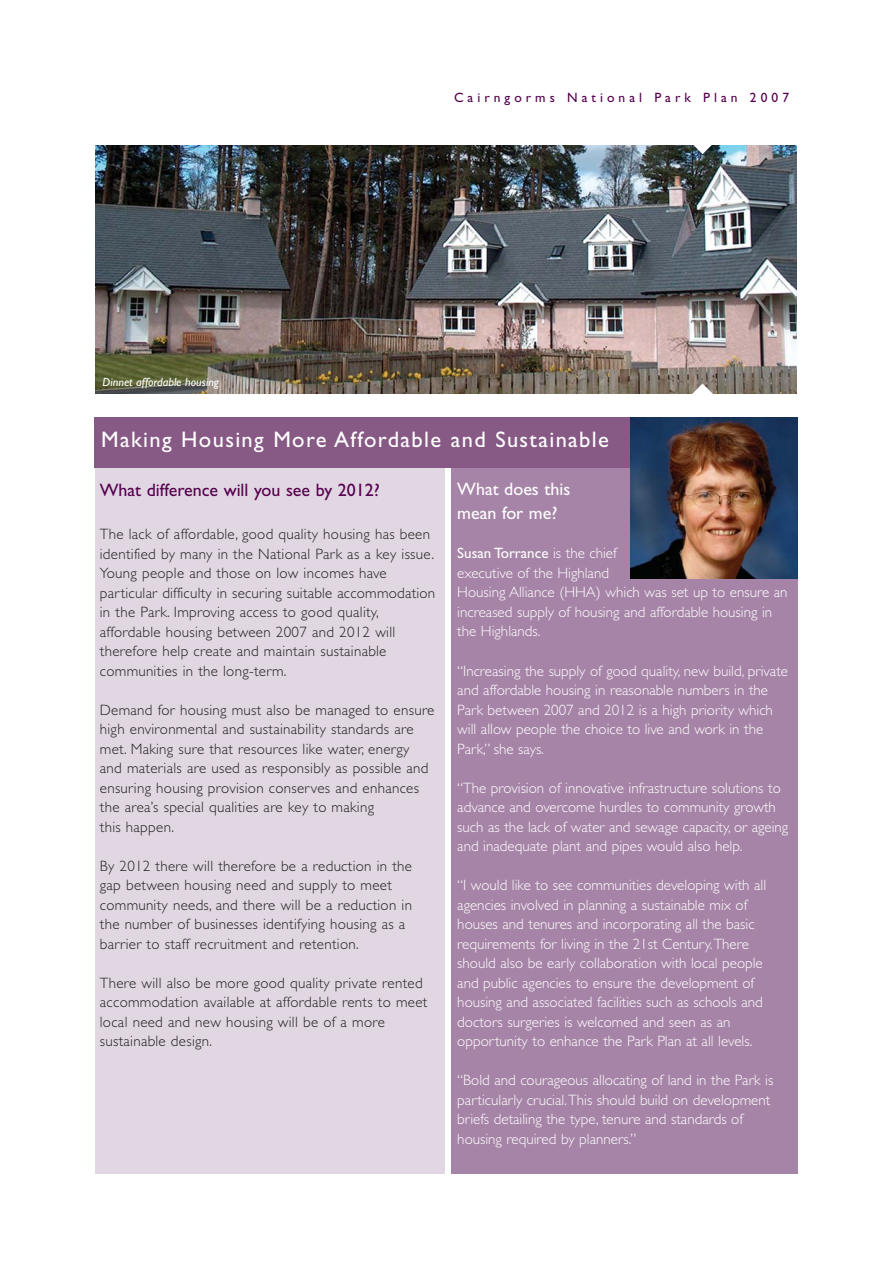
<style>
.page{position:relative;width:893px;height:1263px;background:#fff}
.page>*{position:absolute;margin:0;border:0;box-sizing:border-box;transform-origin:0 0}
.t1{font:22.5px "Gill Sans";letter-spacing:.06em;color:#fff}
.t2{font:18px "Gill Sans";color:#56004e}
.t3{font:18px/24px "Gill Sans";color:#fff}
.t4{font:300 15px/19.5px "Gill Sans";color:#fff}
.t5{font:300 15px/19.5px "Gill Sans";letter-spacing:.02em;color:#231f20}
.t6{font:13.5px "Gill Sans";letter-spacing:.3em;color:#56004e}
.t7{font:italic 12px "Gill Sans";color:#fff}
.s1{font-weight:400}
</style>
<div class="page">
<div style="left:95px;top:443px;width:349px;height:731px;background:#e1d7e3"></div>
<div style="left:451px;top:443px;width:346px;height:731px;background:#a684a7"></div>
<div style="left:95px;top:417px;width:702px;height:51px;background:#875985"></div>
<img style="left:96px;top:146px;width:701px;height:248px">
<svg style="left:691px;top:384px;width:23px;height:10px"></svg>
<img style="left:631px;top:417px;width:166px;height:161px">
<svg style="left:691px;top:145px;width:23px;height:9px"></svg>
<p class="t7" style="left:103px;top:377px;width:118px">Dinnet affordable housing</p>
<p class="t6" style="left:454px;top:93px;width:337px">Cairngorms National Park Plan 2007</p>
<h1 class="t1" style="left:101px;top:432px;width:509px">Making Housing More Affordable and Sustainable</h1>
<p class="t2" style="left:100px;top:483px;width:281px">What difference will you see by 2012?</p>
<p class="t5" style="left:100px;top:526px;width:337px">The lack of affordable, good quality housing has been identified by many in the National Park as a key issue.<br>Young people and those on low incomes have particular difficulty in securing suitable accommodation in the Park. Improving access to good quality, affordable housing between 2007 and 2012 will therefore help create and maintain sustainable communities in the long-term.</p>
<p class="t5" style="left:100px;top:701px;width:336px">Demand for housing must also be managed to ensure high environmental and sustainability standards are met. Making sure that resources like water, energy and materials are used as responsibly as possible and ensuring housing provision conserves and enhances the area’s special qualities are key to making<br>this happen.</p>
<p class="t5" style="left:100px;top:857px;width:314px">By 2012 there will therefore be a reduction in the gap between housing need and supply to meet community needs, and there will be a reduction in the number of businesses identifying housing as a barrier to staff recruitment and retention.</p>
<p class="t5" style="left:100px;top:974px;width:329px">There will also be more good quality private rented accommodation available at affordable rents to meet local need and new housing will be of a more sustainable design.</p>
<p class="t3" style="left:457px;top:479px;width:114px">What does this mean for me?</p>
<p class="t4" style="left:457px;top:545px;width:332px"><span class="s1">Susan Torrance</span> is the chief<br>executive of the Highland<br>Housing Alliance (HHA) which was set up to ensure an increased supply of housing and affordable housing in the Highlands.</p>
<p class="t4" style="left:457px;top:662px;width:332px">“Increasing the supply of good quality, new build, private and affordable housing in reasonable numbers in the Park between 2007 and 2012 is a high priority which will allow people the choice to live and work in the Park,” she says.</p>
<p class="t4" style="left:457px;top:779px;width:332px">“The provision of innovative infrastructure solutions to advance and overcome hurdles to community growth such as the lack of water and sewage capacity, or ageing and inadequate plant and pipes would also help.</p>
<p class="t4" style="left:457px;top:877px;width:310px">“I would like to see communities developing with all agencies involved in planning a sustainable mix of houses and tenures and incorporating all the basic requirements for living in the 21st Century.There should also be early collaboration with local people and public agencies to ensure the development of housing and associated facilities such as schools and doctors surgeries is welcomed and seen as an opportunity to enhance the Park Plan at all levels.</p>
<p class="t4" style="left:457px;top:1072px;width:318px">“Bold and courageous allocating of land in the Park is particularly crucial.This should build on development briefs detailing the type, tenure and standards of housing required by planners.”</p>
</div>
